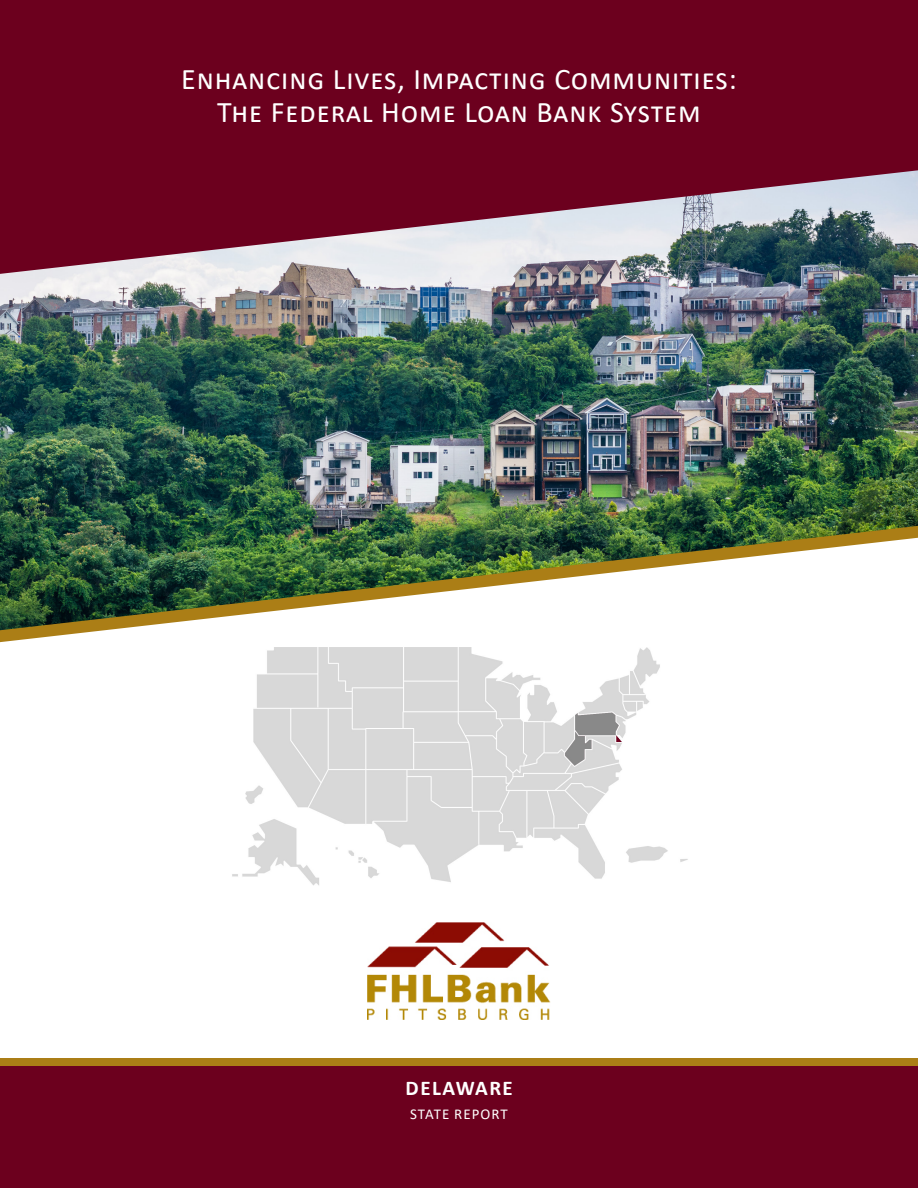
<style>
.page{position:relative;width:918px;height:1188px;background:#fff}
.page>*{position:absolute;margin:0;border:0;box-sizing:border-box;transform-origin:0 0}
.t1{font:30px "Calibri";letter-spacing:.03em;color:#fff}
.t2{font:700 21px "Calibri";letter-spacing:.07em;color:#fff}
.t3{font:15px "Calibri";letter-spacing:.07em;color:#fff}
</style>
<div class="page">
<img style="left:0;top:274px;width:918px;height:252px">
<svg style="left:0;top:0;width:918px;height:274px;background:#78233c"></svg>
<img style="left:0;top:526px;width:918px;height:116px">
<div style="left:0;top:1062px;width:918px;height:126px;background:#6c001e"></div>
<div style="left:0;top:1059px;width:918px;height:7px;background:#ab7e16"></div>
<img style="left:227px;top:635px;width:464px;height:251px">
<img style="left:367px;top:923px;width:184px;height:96px">
<p class="t1" style="left:181px;top:58px;width:557px">Enhancing Lives, Impacting Communities:</p>
<p class="t1" style="left:217px;top:91px;width:485px">The Federal Home Loan Bank System</p>
<p class="t2" style="left:406px;top:1073px;width:109px">DELAWARE</p>
<p class="t3" style="left:410px;top:1104px;width:99px">STATE REPORT</p>
</div>
